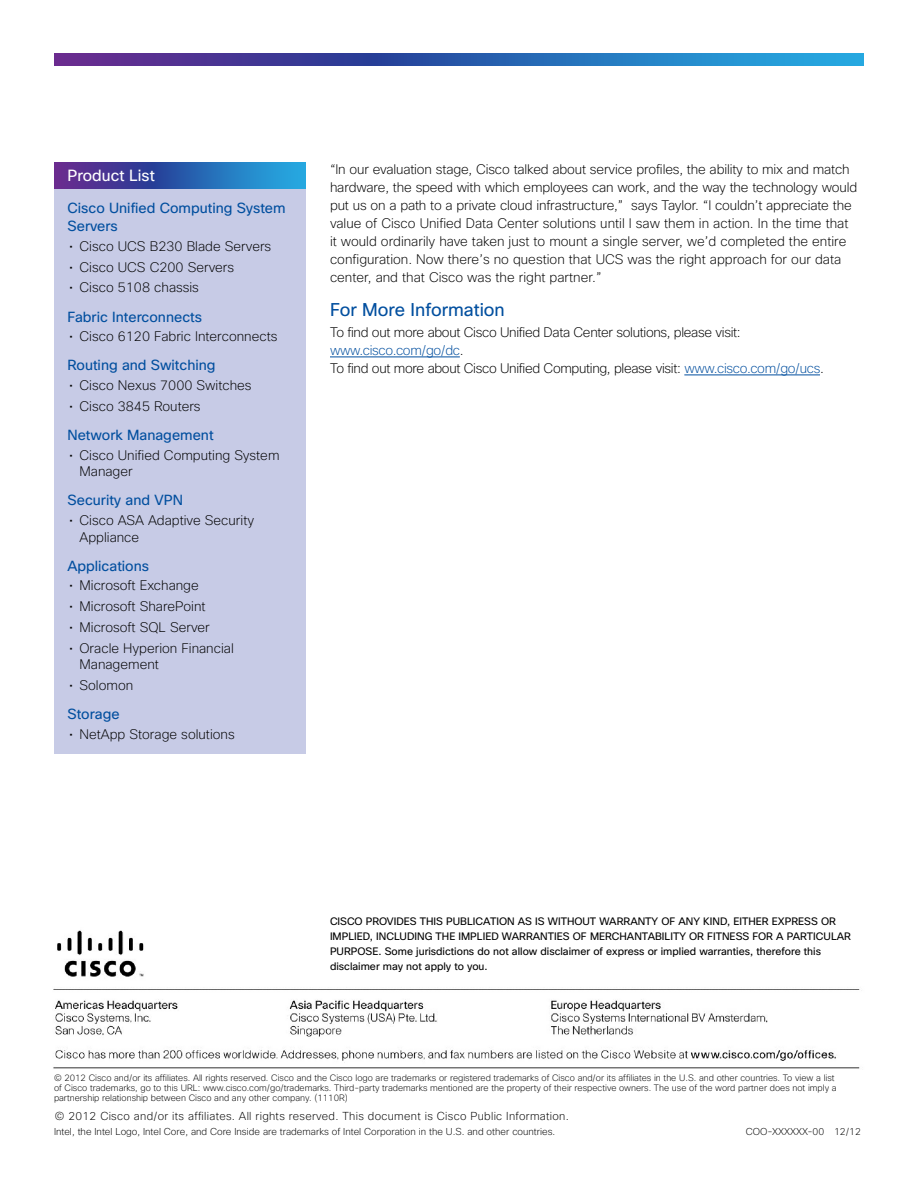
<style>
.page{position:relative;width:918px;height:1188px;background:#fff}
.page>*{position:absolute;margin:0;border:0;box-sizing:border-box;transform-origin:0 0}
.Subhead_1{font:18px "Cisco Sans";color:#024f9f}
.SidebarTitle{font:15.75px "Cisco Sans";color:#fff}
.SidebarHead{font:14.25px/18px "Cisco Sans";color:#024f9f}
.Body_1{font:200 13.5px/18px "Cisco Sans";color:#000}
.Body_1-2{font:200 13.5px/18px "Cisco Sans";letter-spacing:-.025em;color:#000}
.Folio{font:200 11.25px "Cisco Sans";letter-spacing:.025em;color:#000}
.Mouse_type{font:10.5px/15px "Cisco Sans";color:#000}
.t1{font:200 9.75px "Cisco Sans";color:#000}
.t2{font:200 9px/9.8px "Cisco Sans";color:#000}
.s1{color:#024f9f}
</style>
<div class="page">
<svg style="left:54px;top:53px;width:810px;height:12px"></svg>
<img style="left:53px;top:930px;width:807px;height:139px">
<div style="left:54px;top:188px;width:252px;height:566px;background:#c7cbe6"></div>
<svg style="left:54px;top:162px;width:252px;height:26px"></svg>
<hr style="left:330px;top:357px;width:130px;height:1px;background:#024f9f">
<hr style="left:684px;top:375px;width:136px;height:1px;background:#024f9f">
<p class="SidebarTitle" style="left:68px;top:166px;width:89px">Product List</p>
<p class="SidebarHead" style="left:68px;top:199px;width:220px">Cisco Unified Computing System<br>Servers</p>
<p class="Body_1" style="left:69px;top:237px;width:204px">• Cisco UCS B230 Blade Servers</p>
<p class="Body_1" style="left:69px;top:258px;width:167px">• Cisco UCS C200 Servers</p>
<p class="Body_1" style="left:69px;top:279px;width:131px">• Cisco 5108 chassis</p>
<p class="SidebarHead" style="left:68px;top:308px;width:136px">Fabric Interconnects</p>
<p class="Body_1" style="left:69px;top:327px;width:210px">• Cisco 6120 Fabric Interconnects</p>
<p class="SidebarHead" style="left:68px;top:356px;width:150px">Routing and Switching</p>
<p class="Body_1" style="left:69px;top:376px;width:184px">• Cisco Nexus 7000 Switches</p>
<p class="Body_1" style="left:69px;top:397px;width:133px">• Cisco 3845 Routers</p>
<p class="SidebarHead" style="left:68px;top:426px;width:148px">Network Management</p>
<p class="Body_1" style="left:80px;top:447px;width:202px;line-height:16.5px;text-indent:-10px">• Cisco Unified Computing System<br>Manager</p>
<p class="SidebarHead" style="left:68px;top:491px;width:117px">Security and VPN</p>
<p class="Body_1" style="left:80px;top:512px;width:176px;line-height:16.5px;text-indent:-10px">• Cisco ASA Adaptive Security<br>Appliance</p>
<p class="SidebarHead" style="left:68px;top:557px;width:83px">Applications</p>
<p class="Body_1" style="left:69px;top:577px;width:131px">• Microsoft Exchange</p>
<p class="Body_1" style="left:69px;top:597px;width:138px">• Microsoft SharePoint</p>
<p class="Body_1" style="left:69px;top:618px;width:142px">• Microsoft SQL Server</p>
<p class="Body_1" style="left:80px;top:640px;width:156px;line-height:16.5px;text-indent:-10px">• Oracle Hyperion Financial<br>Management</p>
<p class="Body_1" style="left:69px;top:676px;width:66px">• Solomon</p>
<p class="SidebarHead" style="left:68px;top:705px;width:54px">Storage</p>
<p class="Body_1" style="left:69px;top:725px;width:167px">• NetApp Storage solutions</p>
<p class="Body_1" style="left:330px;top:160px;width:529px">“In our evaluation stage, Cisco talked about service profiles, the ability to mix and match hardware, the speed with which employees can work, and the way the technology would put us on a path to a private cloud infrastructure,” says Taylor. “I couldn’t appreciate the value of Cisco Unified Data Center solutions until I saw them in action. In the time that it would ordinarily have taken just to mount a single server, we’d completed the entire configuration. Now there’s no question that UCS was the right approach for our data center, and that Cisco was the right partner.”</p>
<p class="Subhead_1" style="left:330px;top:298px;width:176px">For More Information</p>
<p class="Body_1-2" style="left:330px;top:324px;width:495px">To find out more about Cisco Unified Data Center solutions, please visit: <span class="s1">www.cisco.com/go/dc</span>.<br>To find out more about Cisco Unified Computing, please visit: <span class="s1">www.cisco.com/go/ucs</span>.</p>
<p class="Mouse_type" style="left:330px;top:914px;width:523px">CISCO PROVIDES THIS PUBLICATION AS IS WITHOUT WARRANTY OF ANY KIND, EITHER EXPRESS OR IMPLIED, INCLUDING THE IMPLIED WARRANTIES OF MERCHANTABILITY OR FITNESS FOR A PARTICULAR PURPOSE. Some jurisdictions do not allow disclaimer of express or implied warranties, therefore this disclaimer may not apply to you.</p>
<p class="t2" style="left:54px;top:1073px;width:784px">© 2012 Cisco and/or its affiliates. All rights reserved. Cisco and the Cisco logo are trademarks or registered trademarks of Cisco and/or its affiliates in the U.S. and other countries. To view a list of Cisco trademarks, go to this URL: www.cisco.com/go/trademarks. Third-party trademarks mentioned are the property of their respective owners. The use of the word partner does not imply a partnership relationship between Cisco and any other company. (1110R)</p>
<p class="Folio" style="left:55px;top:1109px;width:515px">© 2012 Cisco and/or its affiliates. All rights reserved. This document is Cisco Public Information.</p>
<p class="t1" style="left:54px;top:1125px;width:503px">Intel, the Intel Logo, Intel Core, and Core Inside are trademarks of Intel Corporation in the U.S. and other countries.</p>
<p class="t1" style="left:746px;top:1125px;width:117px">COO-XXXXXX-00 12/12</p>
</div>
